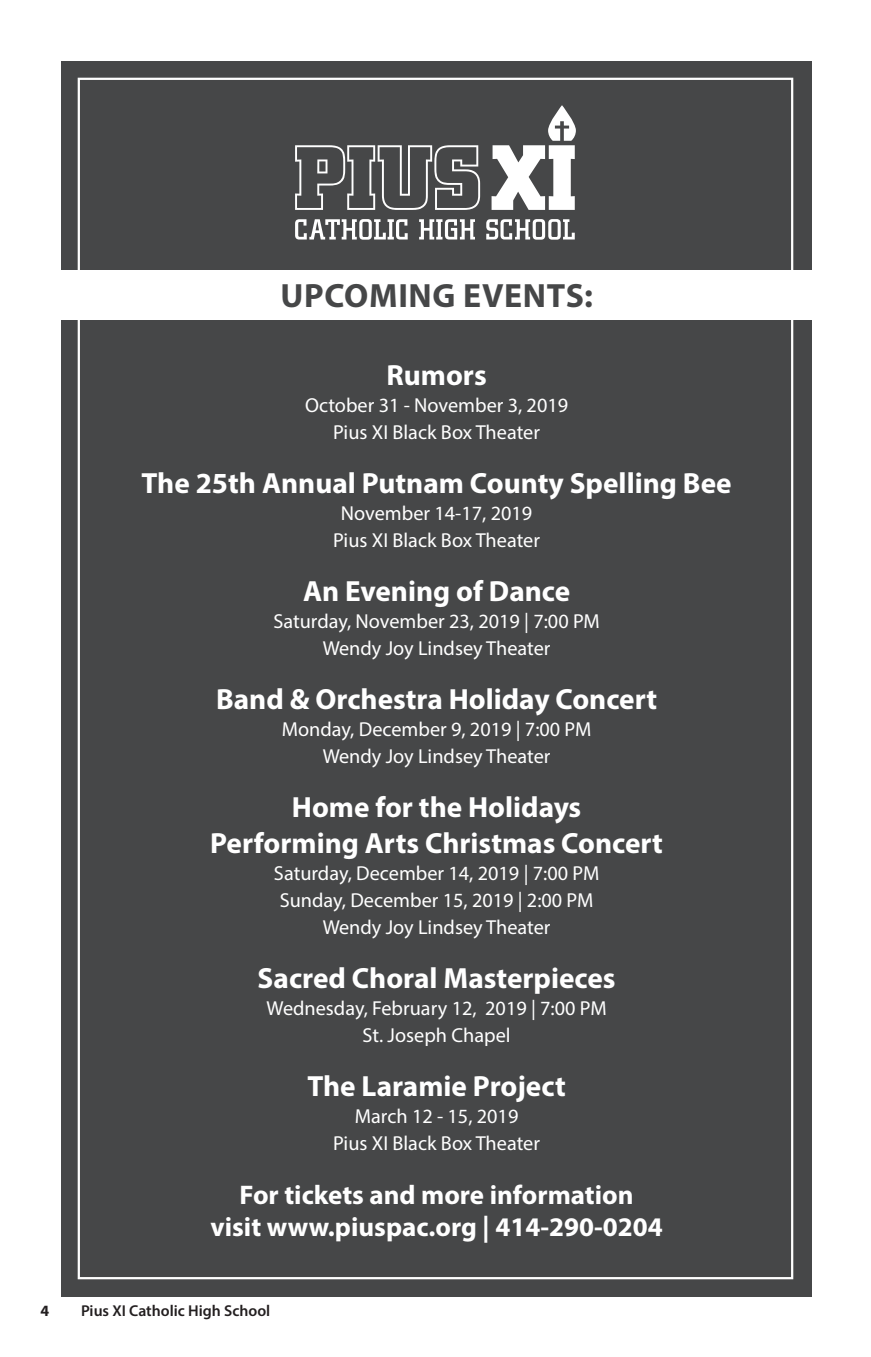
<style>
.page{position:relative;width:871px;height:1357px;background:#fff}
.page>*{position:absolute;margin:0;border:0;box-sizing:border-box;transform-origin:0 0}
.t1{font:700 33.75px "Myriad Pro";letter-spacing:.02em;color:#464748}
.t2{font:700 29.25px "Myriad Pro";color:#fff}
.t3{font:700 27px "Myriad Pro";color:#fff}
.t4{font:20.25px "Myriad Pro";color:#fff}
.t5{font:600 15.75px "Myriad Pro";color:#231f20}
.t6{font:700 15.75px "Myriad Pro";color:#231f20}
</style>
<div class="page">
<div style="left:61px;top:61px;width:750px;height:1235px;background:#464748"></div>
<div style="left:23px;top:270px;width:801px;height:49px;background:#fff"></div>
<svg style="left:295px;top:145px;width:185px;height:65px"></svg>
<svg style="left:295px;top:219px;width:113px;height:21px"></svg>
<svg style="left:419px;top:219px;width:56px;height:20px"></svg>
<svg style="left:486px;top:219px;width:89px;height:21px"></svg>
<svg style="left:491px;top:105px;width:85px;height:105px"></svg>
<p class="t1" style="left:280px;top:273px;width:314px">UPCOMING EVENTS:</p>
<p class="t2" style="left:386px;top:356px;width:102px">Rumors</p>
<p class="t4" style="left:305px;top:393px;width:265px">October 31 - November 3, 2019</p>
<p class="t4" style="left:333px;top:420px;width:208px">Pius XI Black Box Theater</p>
<p class="t2" style="left:142px;top:464px;width:591px">The 25th Annual Putnam County Spelling Bee</p>
<p class="t4" style="left:341px;top:501px;width:193px">November 14-17, 2019</p>
<p class="t4" style="left:333px;top:528px;width:208px">Pius XI Black Box Theater</p>
<p class="t2" style="left:303px;top:572px;width:269px">An Evening of Dance</p>
<p class="t4" style="left:273px;top:609px;width:328px">Saturday, November 23, 2019 | 7:00 PM</p>
<p class="t4" style="left:323px;top:636px;width:229px">Wendy Joy Lindsey Theater</p>
<p class="t2" style="left:216px;top:680px;width:443px">Band &amp; Orchestra Holiday Concert</p>
<p class="t4" style="left:282px;top:717px;width:311px">Monday, December 9, 2019 | 7:00 PM</p>
<p class="t4" style="left:323px;top:744px;width:229px">Wendy Joy Lindsey Theater</p>
<p class="t2" style="left:292px;top:788px;width:291px">Home for the Holidays</p>
<p class="t2" style="left:210px;top:823px;width:454px">Performing Arts Christmas Concert</p>
<p class="t4" style="left:274px;top:860px;width:327px">Saturday, December 14, 2019 | 7:00 PM</p>
<p class="t4" style="left:280px;top:887px;width:315px">Sunday, December 15, 2019 | 2:00 PM</p>
<p class="t4" style="left:323px;top:914px;width:229px">Wendy Joy Lindsey Theater</p>
<p class="t2" style="left:258px;top:958px;width:359px">Sacred Choral Masterpieces</p>
<p class="t4" style="left:266px;top:995px;width:342px">Wednesday, February 12, 2019 | 7:00 PM</p>
<p class="t4" style="left:362px;top:1022px;width:150px">St. Joseph Chapel</p>
<p class="t2" style="left:307px;top:1066px;width:260px">The Laramie Project</p>
<p class="t4" style="left:355px;top:1103px;width:165px">March 12 - 15, 2019</p>
<p class="t4" style="left:333px;top:1130px;width:208px">Pius XI Black Box Theater</p>
<p class="t3" style="left:239px;top:1177px;width:396px">For tickets and more information</p>
<p class="t3" style="left:210px;top:1209px;width:454px">visit www.piuspac.org | 414-290-0204</p>
<p class="t6" style="left:40px;top:1301px;width:10px">4</p>
<p class="t5" style="left:81px;top:1301px;width:191px">Pius XI Catholic High School</p>
</div>
